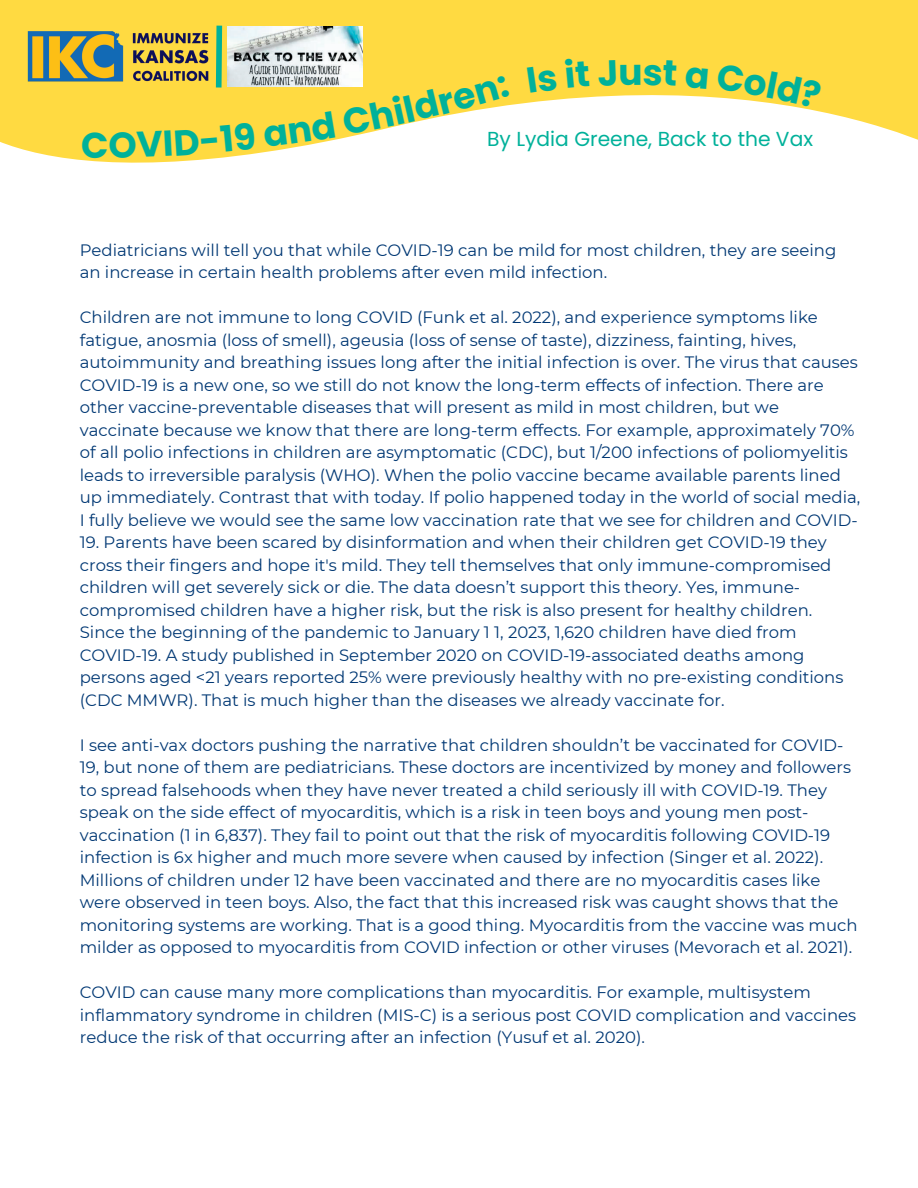
<style>
.page{position:relative;width:918px;height:1188px;background:#fff}
.page>*{position:absolute;margin:0;border:0;box-sizing:border-box;transform-origin:0 0}
.t1{font:700 36px "Poppins";color:#00b19a}
.t2{font:20.25px "Poppins";color:#00b19a}
.t3{font:16.5px/22.5px "Montserrat";color:#013874}
</style>
<div class="page">
<svg style="left:0;top:0;width:918px;height:163px;fill:#ffda41"></svg>
<img style="left:25px;top:28px;width:187px;height:57px">
<img style="left:227px;top:27px;width:135px;height:60px">
<svg style="left:213px;top:20px;width:12px;height:73px"></svg>
<svg style="left:527px;top:67px;width:30px;height:26px"></svg>
<svg style="left:565px;top:58px;width:25px;height:30px"></svg>
<svg style="left:598px;top:60px;width:18px;height:26px"></svg>
<svg style="left:644px;top:60px;width:33px;height:26px"></svg>
<svg style="left:685px;top:66px;width:23px;height:23px"></svg>
<svg style="left:717px;top:64px;width:106px;height:45px;background:#ffde58"></svg>
<div style="left:109px;top:121px;width:147px;height:37px;background:#ffda41"></div>
<div style="left:263px;top:110px;width:73px;height:37px;background:#ffda41"></div>
<svg style="left:342px;top:75px;width:168px;height:60px"></svg>
<p class="t1" style="left:619px;top:47px;width:26px">u</p>
<p class="t1" style="left:81px;top:120px;width:29px">C</p>
<p class="t2" style="left:487px;top:125px;width:327px">By Lydia Greene, Back to the Vax</p>
<p class="t3" style="left:80px;top:239px;width:758px">Pediatricians will tell you that while COVID-19 can be mild for most children, they are seeing an increase in certain health problems after even mild infection.</p>
<p class="t3" style="left:80px;top:306px;width:782px">Children are not immune to long COVID (Funk et al. 2022), and experience symptoms like fatigue, anosmia (loss of smell), ageusia (loss of sense of taste), dizziness, fainting, hives, autoimmunity and breathing issues long after the initial infection is over. The virus that causes COVID-19 is a new one, so we still do not know the long-term effects of infection. There are other vaccine-preventable diseases that will present as mild in most children, but we vaccinate because we know that there are long-term effects. For example, approximately 70% of all polio infections in children are asymptomatic (CDC), but 1/200 infections of poliomyelitis leads to irreversible paralysis (WHO). When the polio vaccine became available parents lined up immediately. Contrast that with today. If polio happened today in the world of social media, I fully believe we would see the same low vaccination rate that we see for children and COVID-</p>
<p class="t3" style="left:80px;top:531px;width:765px">19. Parents have been scared by disinformation and when their children get COVID-19 they cross their fingers and hope it's mild. They tell themselves that only immune-compromised children will get severely sick or die. The data doesn’t support this theory. Yes, immune&shy;compromised children have a higher risk, but the risk is also present for healthy children.<br>Since the beginning of the pandemic to January 1 1, 2023, 1,620 children have died from COVID-19. A study published in September 2020 on COVID-19-associated deaths among persons aged &lt;21 years reported 25% were previously healthy with no pre-existing conditions (CDC MMWR). That is much higher than the diseases we already vaccinate for.</p>
<p class="t3" style="left:80px;top:734px;width:779px">I see anti-vax doctors pushing the narrative that children shouldn’t be vaccinated for COVID-19, but none of them are pediatricians. These doctors are incentivized by money and followers to spread falsehoods when they have never treated a child seriously ill with COVID-19. They speak on the side effect of myocarditis, which is a risk in teen boys and young men post&shy;vaccination (1 in 6,837). They fail to point out that the risk of myocarditis following COVID-19 infection is 6x higher and much more severe when caused by infection (Singer et al. 2022).<br>Millions of children under 12 have been vaccinated and there are no myocarditis cases like were observed in teen boys. Also, the fact that this increased risk was caught shows that the monitoring systems are working. That is a good thing. Myocarditis from the vaccine was much milder as opposed to myocarditis from COVID infection or other viruses (Mevorach et al. 2021).</p>
<p class="t3" style="left:80px;top:981px;width:778px">COVID can cause many more complications than myocarditis. For example, multisystem inflammatory syndrome in children (MIS-C) is a serious post COVID complication and vaccines reduce the risk of that occurring after an infection (Yusuf et al. 2020).</p>
</div>
